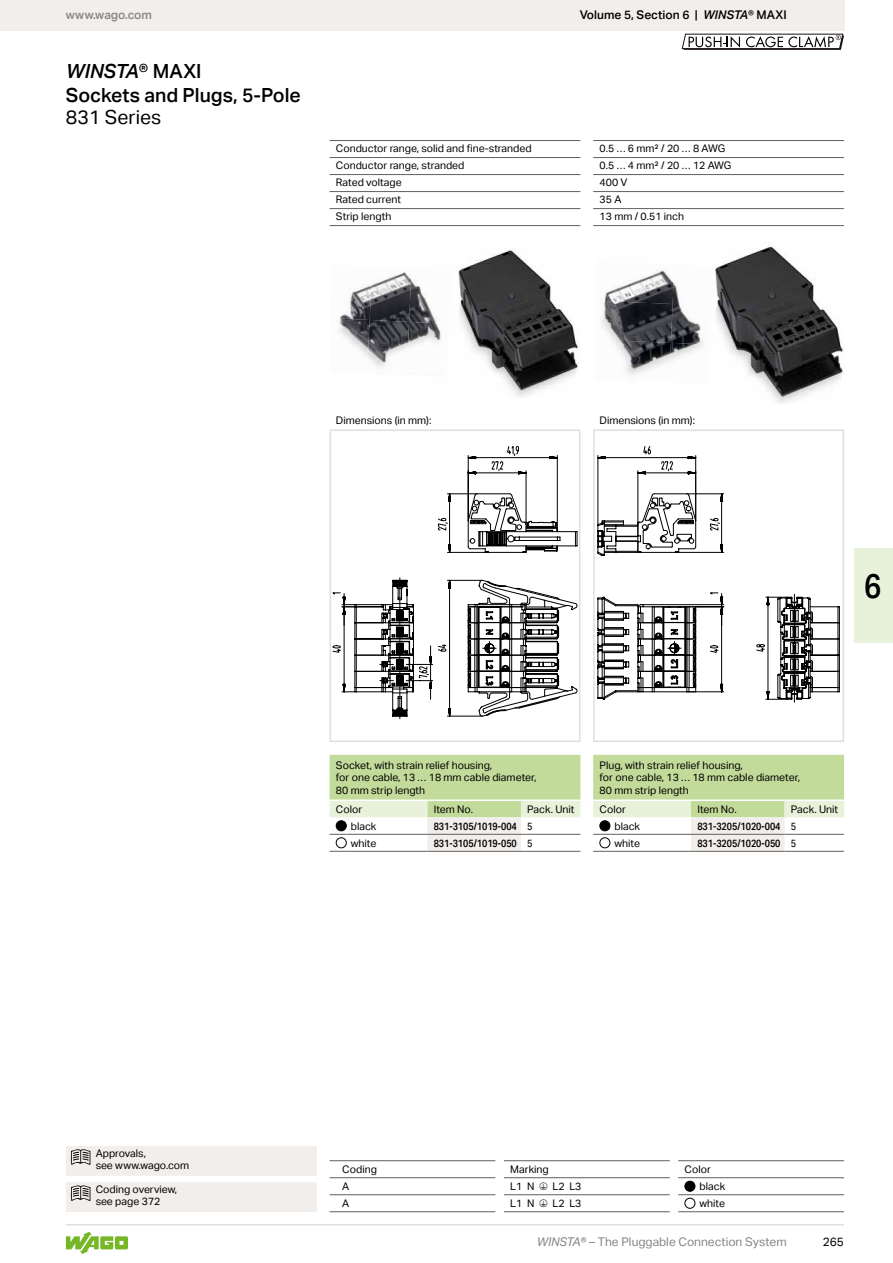
<style>
.page{position:relative;width:893px;height:1263px;background:#fff}
.page>*{position:absolute;margin:0;border:0;box-sizing:border-box;transform-origin:0 0}
.t1{font:500 34.5px "Aktiv Grotesk Cd";color:#000}
.t2{font:500 19.5px/24px "Aktiv Grotesk";color:#000}
.t3{font:19.5px "Aktiv Grotesk";color:#000}
.t4{font:12px "Aktiv Grotesk";color:#868481}
.t5{font:500 12px "Aktiv Grotesk";color:#000}
.t6{font:500 12px "Aktiv Grotesk";color:#868481}
.t7{font:12px "Aktiv Grotesk";color:#000}
.t8{font:10.5px/12.6px "Aktiv Grotesk";color:#000}
.t9{font:500 10.5px "Aktiv Grotesk Cd";color:#000}
.s1{font-style:italic}
.s2{font-weight:400}
</style>
<div class="page">
<div style="left:0;top:0;width:844px;height:30px;background:#f1eeec"></div>
<hr style="left:66px;top:1224px;width:778px;height:1px;background:#e2deda">
<svg style="left:66px;top:1232px;width:62px;height:22px"></svg>
<div style="left:855px;top:549px;width:38px;height:94px;background:#e8f1d9"></div>
<img style="left:458px;top:250px;width:121px;height:147px">
<img style="left:340px;top:285px;width:30px;height:33px">
<img style="left:370px;top:272px;width:39px;height:48px">
<img style="left:409px;top:277px;width:27px;height:45px">
<img style="left:340px;top:318px;width:30px;height:39px">
<img style="left:367px;top:320px;width:42px;height:48px">
<img style="left:406px;top:322px;width:35px;height:46px">
<img style="left:715px;top:246px;width:129px;height:157px">
<img style="left:604px;top:270px;width:67px;height:31px">
<img style="left:671px;top:280px;width:33px;height:63px">
<img style="left:601px;top:301px;width:72px;height:42px">
<img style="left:601px;top:340px;width:70px;height:35px">
<img style="left:669px;top:343px;width:35px;height:32px">
<svg style="left:467px;top:455px;width:91px;height:38px"></svg>
<svg style="left:341px;top:493px;width:236px;height:224px"></svg>
<div style="left:330px;top:429px;width:250px;height:313px;border:2px solid #e2deda"></div>
<svg style="left:597px;top:446px;width:198px;height:257px"></svg>
<svg style="left:597px;top:470px;width:243px;height:230px"></svg>
<div style="left:593px;top:429px;width:251px;height:313px;border:2px solid #e2deda"></div>
<svg style="left:682px;top:34px;width:162px;height:16px"></svg>
<hr style="left:330px;top:140px;width:250px;height:1px;background:#62605d">
<hr style="left:330px;top:157px;width:250px;height:1px;background:#62605d">
<hr style="left:330px;top:174px;width:250px;height:1px;background:#62605d">
<hr style="left:330px;top:191px;width:250px;height:1px;background:#62605d">
<hr style="left:330px;top:208px;width:250px;height:1px;background:#62605d">
<hr style="left:330px;top:225px;width:250px;height:1px;background:#62605d">
<hr style="left:593px;top:140px;width:251px;height:1px;background:#62605d">
<hr style="left:593px;top:157px;width:251px;height:1px;background:#62605d">
<hr style="left:593px;top:174px;width:251px;height:1px;background:#62605d">
<hr style="left:593px;top:191px;width:251px;height:1px;background:#62605d">
<hr style="left:593px;top:208px;width:251px;height:1px;background:#62605d">
<hr style="left:593px;top:225px;width:251px;height:1px;background:#62605d">
<svg style="left:66px;top:1146px;width:251px;height:66px;background:#eeecea"></svg>
<hr style="left:330px;top:1160px;width:165px;height:1px;background:#62605d">
<hr style="left:330px;top:1177px;width:165px;height:1px;background:#62605d">
<hr style="left:330px;top:1194px;width:165px;height:1px;background:#62605d">
<hr style="left:330px;top:1211px;width:165px;height:1px;background:#62605d">
<hr style="left:504px;top:1160px;width:166px;height:1px;background:#62605d">
<hr style="left:504px;top:1177px;width:166px;height:1px;background:#62605d">
<hr style="left:504px;top:1194px;width:166px;height:1px;background:#62605d">
<hr style="left:504px;top:1211px;width:166px;height:1px;background:#62605d">
<svg style="left:678px;top:1160px;width:17px;height:1px"></svg>
<hr style="left:695px;top:1160px;width:149px;height:1px;background:#62605d">
<svg style="left:678px;top:1177px;width:17px;height:1px"></svg>
<hr style="left:695px;top:1177px;width:149px;height:1px;background:#62605d">
<svg style="left:678px;top:1194px;width:17px;height:1px"></svg>
<hr style="left:695px;top:1194px;width:149px;height:1px;background:#62605d">
<svg style="left:678px;top:1211px;width:17px;height:1px"></svg>
<hr style="left:695px;top:1211px;width:149px;height:1px;background:#62605d">
<div style="left:685px;top:1181px;width:10px;height:10px;background:#000;border-radius:50%"></div>
<div style="left:685px;top:1181px;width:10px;height:10px;border:1px solid #000;border-radius:50%"></div>
<div style="left:685px;top:1198px;width:10px;height:10px;border:1px solid #000;border-radius:50%"></div>
<svg style="left:330px;top:755px;width:250px;height:97px"></svg>
<hr style="left:347px;top:799px;width:80px;height:2px;background:#fff">
<hr style="left:427px;top:799px;width:94px;height:2px;background:#fff">
<hr style="left:521px;top:799px;width:59px;height:2px;background:#fff">
<div style="left:336px;top:821px;width:10px;height:10px;background:#000;border-radius:50%"></div>
<div style="left:336px;top:820px;width:11px;height:11px;border:1px solid #000;border-radius:50%"></div>
<div style="left:336px;top:838px;width:10px;height:10px;background:#fff;border-radius:50%"></div>
<div style="left:336px;top:837px;width:11px;height:11px;border:1px solid #000;border-radius:50%"></div>
<svg style="left:593px;top:755px;width:251px;height:97px"></svg>
<hr style="left:610px;top:799px;width:81px;height:2px;background:#fff">
<hr style="left:691px;top:799px;width:93px;height:2px;background:#fff">
<hr style="left:784px;top:799px;width:60px;height:2px;background:#fff">
<div style="left:600px;top:821px;width:10px;height:10px;background:#000;border-radius:50%"></div>
<div style="left:600px;top:820px;width:10px;height:11px;border:1px solid #000;border-radius:50%"></div>
<div style="left:600px;top:838px;width:10px;height:10px;background:#fff;border-radius:50%"></div>
<div style="left:600px;top:837px;width:10px;height:11px;border:1px solid #000;border-radius:50%"></div>
<p class="t6" style="left:66px;top:8px;width:88px">www.wago.com</p>
<h2 class="t2" style="left:66px;top:59px;width:236px"><span class="s1">WINSTA</span>® MAXI<br>Sockets and Plugs, 5-Pole</h2>
<h2 class="t3" style="left:66px;top:106px;width:97px">831 Series</h2>
<p class="t5" style="left:580px;top:8px;width:208px">Volume 5, Section 6 | <span class="s1">WINSTA</span>® MAXI</p>
<p class="t8" style="left:336px;top:142px;width:197px">Conductor range, solid and fine-stranded</p>
<p class="t8" style="left:600px;top:142px;width:127px">0.5 … 6 mm² / 20 … 8 AWG</p>
<p class="t8" style="left:336px;top:159px;width:130px">Conductor range, stranded</p>
<p class="t8" style="left:600px;top:159px;width:133px">0.5 … 4 mm² / 20 … 12 AWG</p>
<p class="t8" style="left:336px;top:176px;width:67px">Rated voltage</p>
<p class="t8" style="left:600px;top:176px;width:29px">400 V</p>
<p class="t8" style="left:336px;top:193px;width:67px">Rated current</p>
<p class="t8" style="left:600px;top:193px;width:23px">35 A</p>
<p class="t8" style="left:336px;top:210px;width:57px">Strip length</p>
<p class="t8" style="left:600px;top:210px;width:86px">13 mm / 0.51 inch</p>
<p class="t8" style="left:336px;top:414px;width:97px">Dimensions (in mm):</p>
<p class="t8" style="left:600px;top:414px;width:97px">Dimensions (in mm):</p>
<h1 class="t1" style="left:864px;top:565px;width:19px">6</h1>
<p class="t8" style="left:336px;top:759px;width:202px">Socket, with strain relief housing,<br>for one cable, 13 … 18 mm cable diameter,<br>80 mm strip length</p>
<p class="t8" style="left:336px;top:803px;width:28px">Color</p>
<p class="t8" style="left:434px;top:803px;width:41px">Item No.</p>
<p class="t8" style="left:527px;top:803px;width:49px">Pack. Unit</p>
<p class="t8" style="left:351px;top:820px;width:27px">black</p>
<p class="t9" style="left:434px;top:819px;width:100px">831-3105/1019-004 <span class="s2">5</span></p>
<p class="t8" style="left:351px;top:837px;width:27px">white</p>
<p class="t9" style="left:434px;top:836px;width:100px">831-3105/1019-050 <span class="s2">5</span></p>
<p class="t8" style="left:600px;top:759px;width:202px">Plug, with strain relief housing,<br>for one cable, 13 … 18 mm cable diameter,<br>80 mm strip length</p>
<p class="t8" style="left:600px;top:803px;width:28px">Color</p>
<p class="t8" style="left:697px;top:803px;width:41px">Item No.</p>
<p class="t8" style="left:791px;top:803px;width:49px">Pack. Unit</p>
<p class="t8" style="left:614px;top:820px;width:27px">black</p>
<p class="t9" style="left:697px;top:819px;width:100px">831-3205/1020-004 <span class="s2">5</span></p>
<p class="t8" style="left:614px;top:837px;width:27px">white</p>
<p class="t9" style="left:697px;top:836px;width:100px">831-3205/1020-050 <span class="s2">5</span></p>
<p class="t8" style="left:96px;top:1147px;width:95px">Approvals,<br>see www.wago.com</p>
<p class="t8" style="left:96px;top:1183px;width:83px">Coding overview, see page 372</p>
<p class="t8" style="left:342px;top:1163px;width:36px">Coding</p>
<p class="t8" style="left:510px;top:1163px;width:40px">Marking</p>
<p class="t8" style="left:685px;top:1163px;width:28px">Color</p>
<p class="t8" style="left:342px;top:1180px;width:9px">A</p>
<p class="t8" style="left:510px;top:1180px;width:73px">L1 N ✓ L2 L3</p>
<p class="t8" style="left:699px;top:1180px;width:27px">black</p>
<p class="t8" style="left:342px;top:1197px;width:9px">A</p>
<p class="t8" style="left:510px;top:1197px;width:73px">L1 N ✓ L2 L3</p>
<p class="t8" style="left:699px;top:1197px;width:27px">white</p>
<p class="t4" style="left:537px;top:1235px;width:251px"><span class="s1">WINSTA</span>® – The Pluggable Connection System</p>
<p class="t7" style="left:823px;top:1235px;width:23px">265</p>
</div>
